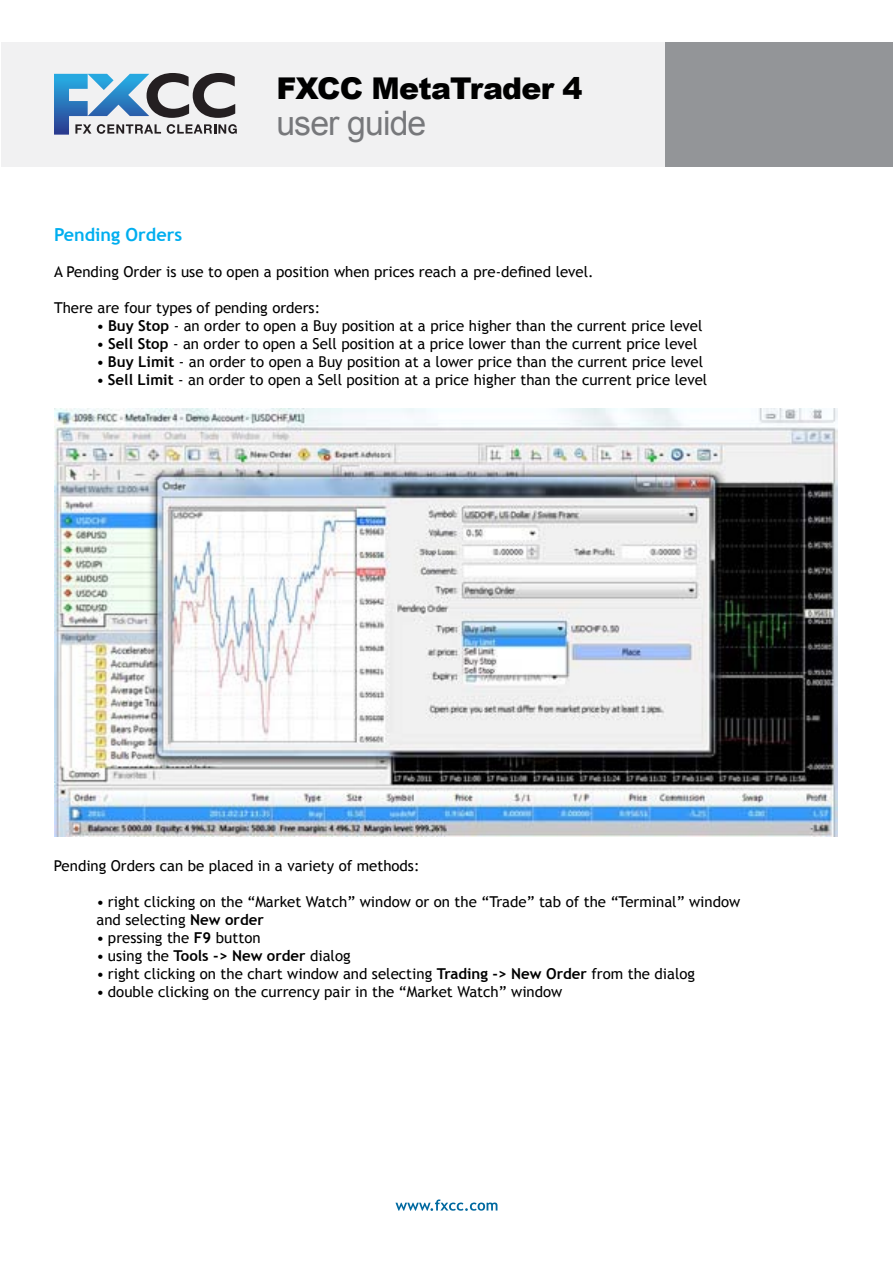
<style>
.page{position:relative;width:893px;height:1263px;background:#fff}
.page>*{position:absolute;margin:0;border:0;box-sizing:border-box;transform-origin:0 0}
.t1{font:33.75px "Arial";letter-spacing:-.025em;color:#77787b}
.t2{font:900 30px "Arial";letter-spacing:-.025em;color:#000}
.t3{font:700 18px "Trebuchet MS";color:#00aeef}
.t4{font:15px/18px "Trebuchet MS";color:#000}
.s1{font-weight:700}
</style>
<div class="page">
<img style="left:54px;top:408px;width:784px;height:429px">
<div style="left:1px;top:43px;width:664px;height:124px;background:#f1f1f2"></div>
<div style="left:665px;top:43px;width:228px;height:124px;background:#939598"></div>
<svg style="left:54px;top:73px;width:183px;height:62px"></svg>
<svg style="left:395px;top:1199px;width:102px;height:12px"></svg>
<h2 class="t2" style="left:276px;top:67px;width:308px">FXCC MetaTrader 4</h2>
<h1 class="t1" style="left:276px;top:101px;width:151px">user guide</h1>
<p class="t3" style="left:54px;top:223px;width:130px">Pending Orders</p>
<p class="t4" style="left:54px;top:263px;width:541px">A Pending Order is use to open a position when prices reach a pre-defined level.</p>
<p class="t4" style="left:54px;top:299px;width:268px">There are four types of pending orders:</p>
<p class="t4" style="left:97px;top:317px;width:607px">• <span class="s1">Buy Stop</span> - an order to open a Buy position at a price higher than the current price level</p>
<p class="t4" style="left:97px;top:335px;width:602px">• <span class="s1">Sell Stop</span> - an order to open a Sell position at a price lower than the current price level</p>
<p class="t4" style="left:97px;top:353px;width:608px">• <span class="s1">Buy Limit</span> - an order to open a Buy position at a lower price than the current price level</p>
<p class="t4" style="left:96px;top:371px;width:612px">• <span class="s1">Sell Limit</span> - an order to open a Sell position at a price higher than the current price level</p>
<p class="t4" style="left:54px;top:857px;width:367px">Pending Orders can be placed in a variety of methods:</p>
<p class="t4" style="left:96px;top:893px;width:645px">• right clicking on the “Market Watch” window or on the “Trade” tab of the “Terminal” window and selecting <span class="s1">New order</span></p>
<p class="t4" style="left:96px;top:929px;width:166px">• pressing the <span class="s1">F9</span> button</p>
<p class="t4" style="left:96px;top:947px;width:256px">• using the <span class="s1">Tools -&gt; New order</span> dialog</p>
<p class="t4" style="left:96px;top:965px;width:600px">• right clicking on the chart window and selecting <span class="s1">Trading -&gt; New Order</span> from the dialog</p>
<p class="t4" style="left:96px;top:983px;width:467px">• double clicking on the currency pair in the “Market Watch” window</p>
</div>
